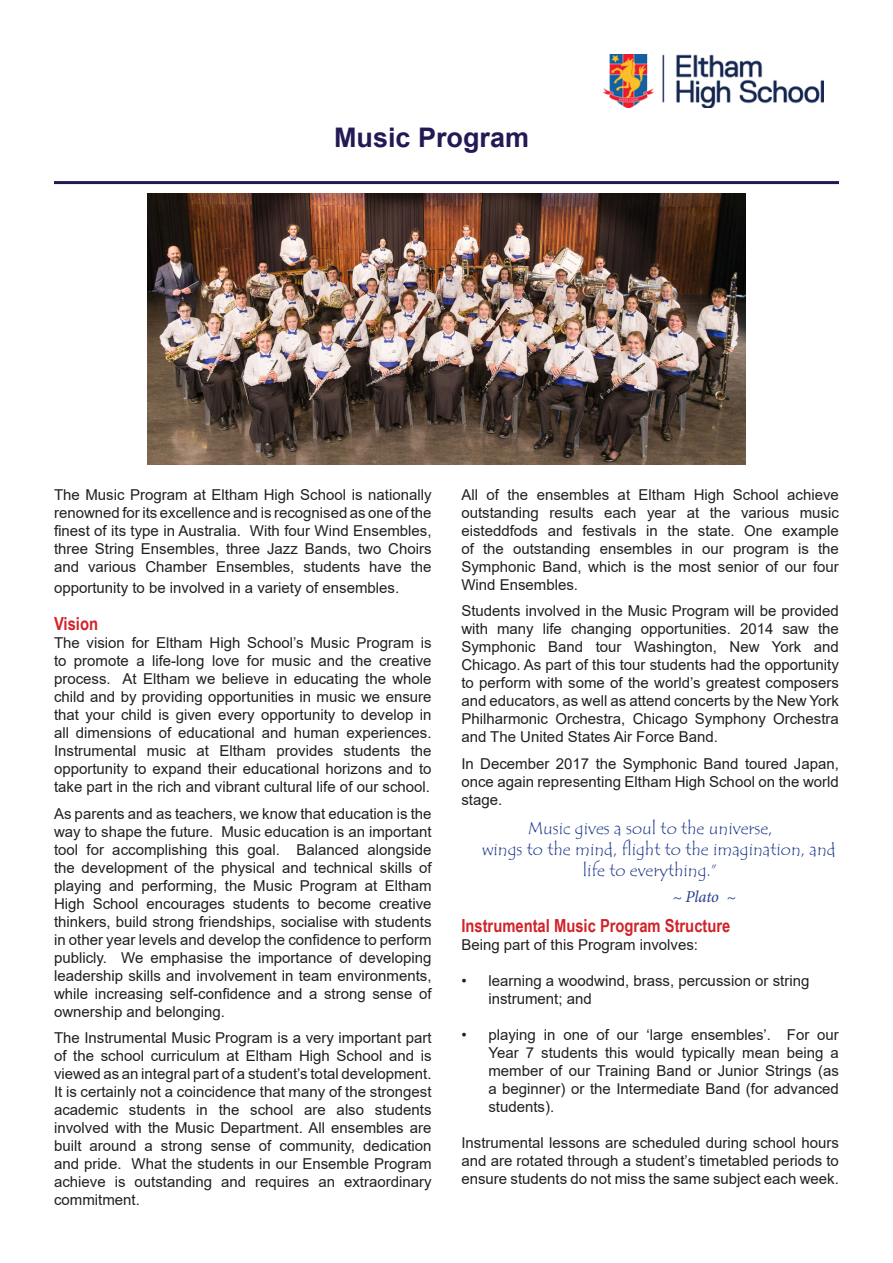
<style>
.page{position:relative;width:893px;height:1263px;background:#fff}
.page>*{position:absolute;margin:0;border:0;box-sizing:border-box;transform-origin:0 0}
.t1{font:700 27px "Arial";color:#231955}
.t2{font:700 18px "Arial Narrow";color:#d1232a}
.t3{font:17.25px "Tempus Sans ITC";color:#253f8e}
.t4{font:italic 16.5px "Minion Pro";letter-spacing:-.01em;color:#253f8e}
.t5{font:15px/18px "Arial";color:#231f20;text-align:justify}
</style>
<div class="page">
<img style="left:603px;top:54px;width:220px;height:54px">
<hr style="left:54px;top:181px;width:785px;height:3px;background:#231955">
<img style="left:147px;top:194px;width:599px;height:270px">
<p class="t1" style="left:334px;top:119px;width:197px">Music Program</p>
<p class="t5" style="left:54px;top:485px;width:379px">The Music Program at Eltham High School is nationally renowned for its excellence and is recognised as one of the finest of its type in Australia. With four Wind Ensembles, three String Ensembles, three Jazz Bands, two Choirs and various Chamber Ensembles, students have the</p>
<p class="t5" style="left:54px;top:579px;width:347px">opportunity to be involved in a variety of ensembles.</p>
<p class="t2" style="left:54px;top:610px;width:46px">Vision</p>
<p class="t5" style="left:54px;top:634px;width:379px">The vision for Eltham High School’s Music Program is to promote a life-long love for music and the creative process. At Eltham we believe in educating the whole child and by providing opportunities in music we ensure that your child is given every opportunity to develop in all dimensions of educational and human experiences.<br>Instrumental music at Eltham provides students the opportunity to expand their educational horizons and to take part in the rich and vibrant cultural life of our school.</p>
<p class="t5" style="left:54px;top:804px;width:379px">As parents and as teachers, we know that education is the way to shape the future. Music education is an important tool for accomplishing this goal. Balanced alongside the development of the physical and technical skills of playing and performing, the Music Program at Eltham High School encourages students to become creative thinkers, build strong friendships, socialise with students in other year levels and develop the confidence to perform publicly. We emphasise the importance of developing leadership skills and involvement in team environments, while increasing self-confidence and a strong sense of ownership and belonging.</p>
<p class="t5" style="left:54px;top:1029px;width:379px">The Instrumental Music Program is a very important part of the school curriculum at Eltham High School and is viewed as an integral part of a student’s total development.<br>It is certainly not a coincidence that many of the strongest academic students in the school are also students involved with the Music Department. All ensembles are built around a strong sense of community, dedication and pride. What the students in our Ensemble Program achieve is outstanding and requires an extraordinary commitment.</p>
<p class="t5" style="left:461px;top:485px;width:379px">All of the ensembles at Eltham High School achieve outstanding results each year at the various music eisteddfods and festivals in the state. One example of the outstanding ensembles in our program is the Symphonic Band, which is the most senior of our four Wind Ensembles.</p>
<p class="t5" style="left:461px;top:602px;width:379px">Students involved in the Music Program will be provided with many life changing opportunities. 2014 saw the Symphonic Band tour Washington, New York and Chicago. As part of this tour students had the opportunity to perform with some of the world’s greatest composers and educators, as well as attend concerts by the New York Philharmonic Orchestra, Chicago Symphony Orchestra and The United States Air Force Band.</p>
<p class="t5" style="left:461px;top:754px;width:379px">In December 2017 the Symphonic Band toured Japan, once again representing Eltham High School on the world stage.</p>
<p class="t3" style="left:528px;top:817px;width:246px">Music gives a soul to the universe,</p>
<p class="t3" style="left:482px;top:838px;width:355px">wings to the mind, flight to the imagination, and</p>
<p class="t3" style="left:583px;top:859px;width:136px">life to everything.”</p>
<p class="t4" style="left:672px;top:885px;width:65px">~ Plato ~</p>
<p class="t2" style="left:461px;top:912px;width:271px">Instrumental Music Program Structure</p>
<p class="t5" style="left:461px;top:936px;width:238px">Being part of this Program involves:</p>
<p class="t5" style="left:488px;top:972px;width:322px;text-indent:-27px">• learning a woodwind, brass, percussion or string instrument; and</p>
<p class="t5" style="left:488px;top:1026px;width:352px;text-indent:-27px">• playing in one of our ‘large ensembles’. For our Year 7 students this would typically mean being a member of our Training Band or Junior Strings (as a beginner) or the Intermediate Band (for advanced students).</p>
<p class="t5" style="left:461px;top:1134px;width:379px">Instrumental lessons are scheduled during school hours and are rotated through a student’s timetabled periods to ensure students do not miss the same subject each week.</p>
</div>
